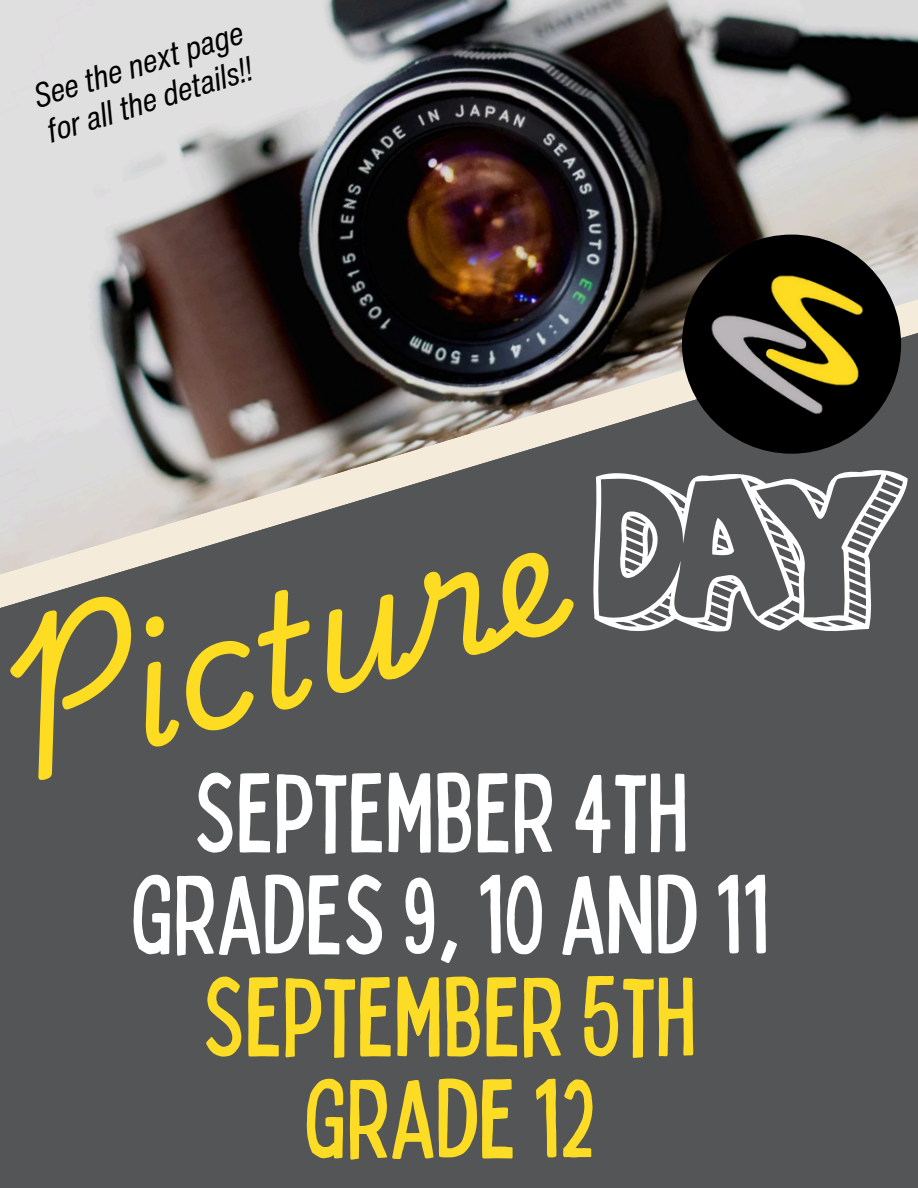
<style>
.page{position:relative;width:918px;height:1188px;background:#535556}
.page>*{position:absolute;margin:0;border:0;box-sizing:border-box;transform-origin:0 0}
.t1{font:156px "Playwrite US Trad";color:#fedc22}
.t2{font:condensed 111.3px/102px "Bobby Jones";color:#fff;text-align:center}
.t3{font:italic condensed 33.45px/37px "Helvetica Now Text";color:#000}
.s1{color:#fddc25}
</style>
<div class="page">
<img style="left:0;top:0;width:918px;height:292px">
<svg style="left:0;top:292px;width:918px;height:316px"></svg>
<div style="left:682px;top:235px;width:219px;height:219px;background:#000;border-radius:50%"></div>
<img style="left:699px;top:262px;width:186px;height:164px">
<svg style="left:591px;top:466px;width:317px;height:166px"></svg>
<h1 class="t3" style="left:29px;top:78px;width:219px;rotate:-17deg">See the next page for al the details!</h1>
<p class="t1" style="left:-25px;top:646px;width:582px;rotate:-16deg">Picture</p>
<p class="t2" style="left:130px;top:757px;width:641px">SEPTEMBER4TH<br>GRADES9, 10 AND11<br><span class="s1">SEPTEMBER5TH<br>GRADE12</span></p>
</div>
